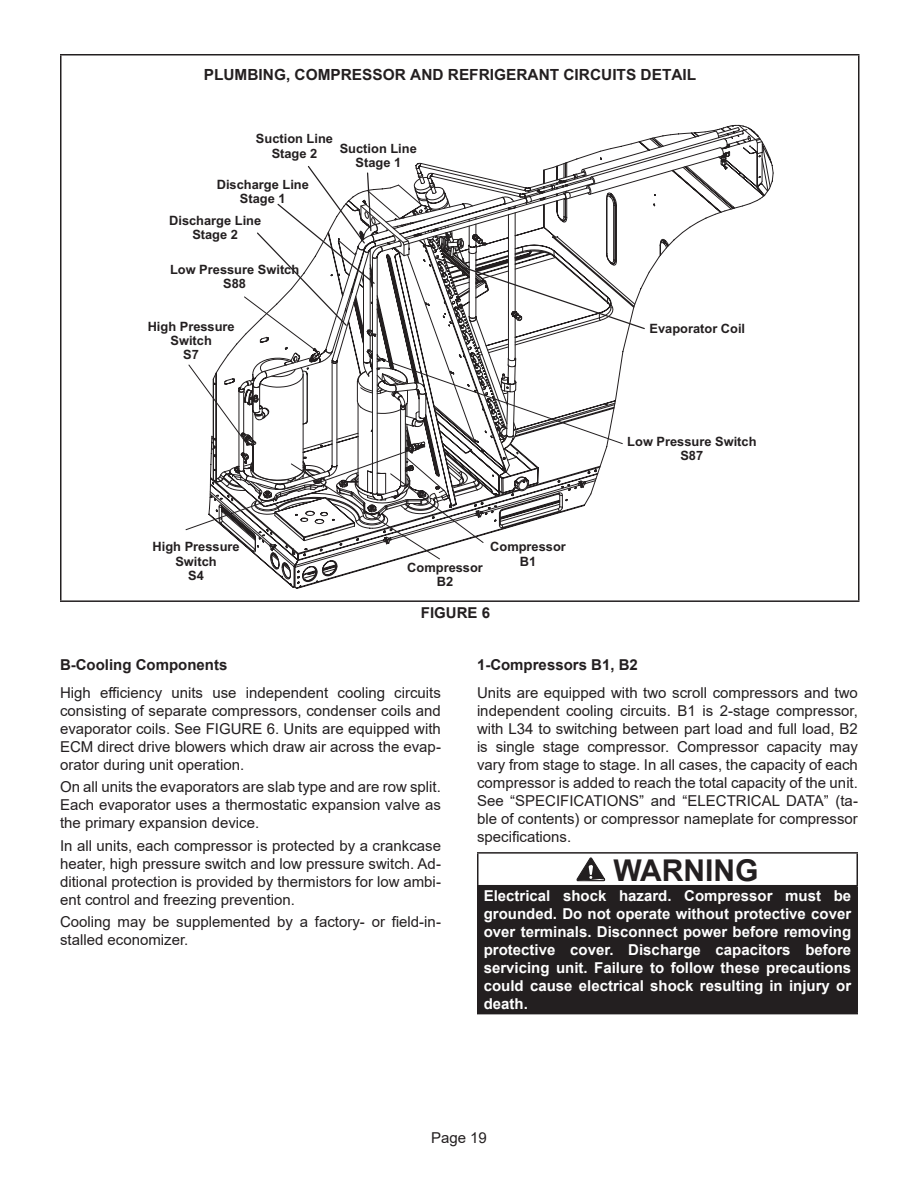
<style>
.page{position:relative;width:918px;height:1188px;background:#fff}
.page>*{position:absolute;margin:0;border:0;box-sizing:border-box;transform-origin:0 0}
.WARNING_20pt{font:700 30px "Arial";color:#231f20}
.t1{font:700 15.45px "Arial";color:#231f20}
.paragraph{font:15px/18px "Arial";color:#231f20;text-align:justify}
.White_10pt{font:700 15px/18px "Arial";color:#fff;text-align:justify}
.paragraph_bold{font:700 15px "Arial";color:#231f20}
.t2{font:700 12.9px/14.2px "Arial";color:#231f20;text-align:center}
</style>
<div class="page">
<hr style="left:60px;top:54px;width:800px;height:2px;background:#231f20">
<hr style="left:60px;top:56px;width:2px;height:544px;background:#231f20">
<hr style="left:858px;top:56px;width:2px;height:544px;background:#231f20">
<hr style="left:60px;top:600px;width:800px;height:2px;background:#231f20">
<svg style="left:185px;top:125px;width:589px;height:405px"></svg>
<svg style="left:208px;top:165px;width:438px;height:424px"></svg>
<div style="left:478px;top:886px;width:379px;height:128px;background:#231f20"></div>
<hr style="left:477px;top:852px;width:381px;height:2px;background:#231f20">
<hr style="left:477px;top:854px;width:1px;height:31px;background:#231f20">
<hr style="left:856px;top:854px;width:2px;height:31px;background:#231f20">
<hr style="left:477px;top:885px;width:381px;height:1px;background:#231f20">
<hr style="left:477px;top:886px;width:1px;height:127px;background:#231f20">
<hr style="left:856px;top:886px;width:2px;height:127px;background:#231f20">
<hr style="left:477px;top:1013px;width:381px;height:1px;background:#231f20">
<svg style="left:576px;top:857px;width:30px;height:25px"></svg>
<p class="t1" style="left:204px;top:63px;width:494px">PLUMBING, COMPRESSOR AND REFRIGERANT CIRCUITS DETAIL</p>
<p class="t2" style="left:256px;top:132px;width:79px">Suction Line<br>Stage 2</p>
<p class="t2" style="left:340px;top:141px;width:79px">Suction Line<br>Stage 1</p>
<p class="t2" style="left:217px;top:177px;width:94px">Discharge Line<br>Stage 1</p>
<p class="t2" style="left:169px;top:213px;width:94px">Discharge Line<br>Stage 2</p>
<p class="t2" style="left:170px;top:263px;width:131px">Low Pressure Switch<br>S88</p>
<p class="t2" style="left:148px;top:319px;width:89px">High Pressure<br>Switch<br>S7</p>
<p class="t2" style="left:650px;top:321px;width:97px">Evaporator Coil</p>
<p class="t2" style="left:153px;top:540px;width:89px">High Pressure<br>Switch<br>S4</p>
<p class="t2" style="left:490px;top:540px;width:77px">Compressor<br>B1</p>
<p class="t2" style="left:407px;top:561px;width:77px">Compressor<br>B2</p>
<p class="paragraph_bold" style="left:421px;top:602px;width:71px">FIGURE 6</p>
<p class="t2" style="left:627px;top:435px;width:131px">Low Pressure Switch<br>S87</p>
<p class="paragraph_bold" style="left:60px;top:654px;width:169px">B-Cooling Components</p>
<p class="paragraph" style="left:60px;top:683px;width:382px">High efficiency units use independent cooling circuits consisting of separate compressors, condenser coils and evaporator coils. See FIGURE 6. Units are equipped with ECM direct drive blowers which draw air across the evap&shy;orator during unit operation.</p>
<p class="paragraph" style="left:60px;top:778px;width:382px">On all units the evaporators are slab type and are row split.<br>Each evaporator uses a thermostatic expansion valve as the primary expansion device.</p>
<p class="paragraph" style="left:60px;top:836px;width:383px">In all units, each compressor is protected by a crankcase heater, high pressure switch and low pressure switch. Ad&shy;ditional protection is provided by thermistors for low ambi&shy;ent control and freezing prevention.</p>
<p class="paragraph" style="left:60px;top:913px;width:382px">Cooling may be supplemented by a factory- or field-in&shy;stalled economizer.</p>
<p class="paragraph_bold" style="left:477px;top:654px;width:162px">1-Compressors B1, B2</p>
<p class="paragraph" style="left:477px;top:683px;width:383px">Units are equipped with two scroll compressors and two independent cooling circuits. B1 is 2-stage compressor, with L34 to switching between part load and full load, B2 is single stage compressor. Compressor capacity may vary from stage to stage. In all cases, the capacity of each compressor is added to reach the total capacity of the unit.<br>See “SPECIFICATIONS” and “ELECTRICAL DATA” (ta&shy;ble of contents) or compressor nameplate for compressor specifications.</p>
<p class="WARNING_20pt" style="left:613px;top:850px;width:146px">WARNING</p>
<p class="White_10pt" style="left:484px;top:887px;width:369px">Electrical shock hazard. Compressor must be grounded. Do not operate without protective cover over terminals. Disconnect power before removing protective cover. Discharge capacitors before servicing unit. Failure to follow these precautions could cause electrical shock resulting in injury or death.</p>
<p class="paragraph" style="left:431px;top:1129px;width:57px">Page 19</p>
</div>
